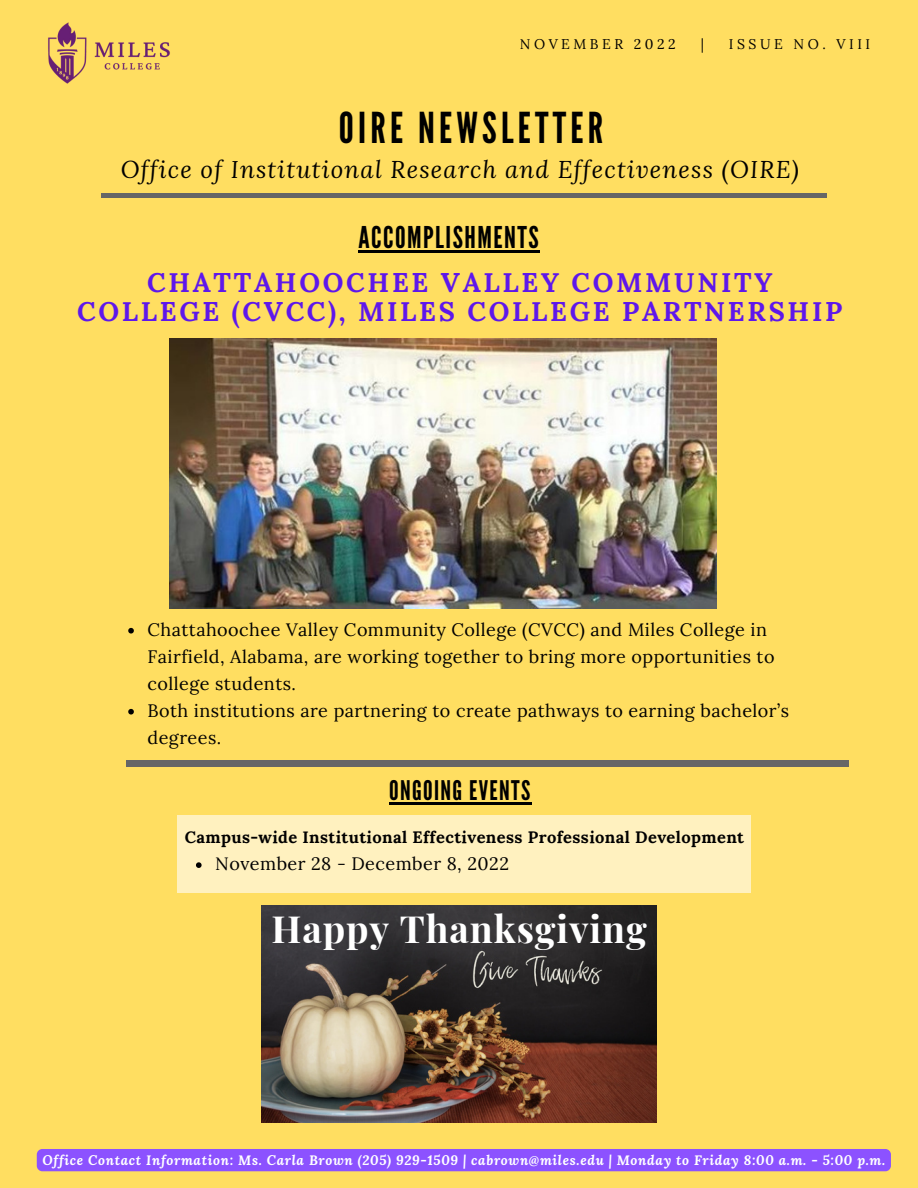
<style>
.page{position:relative;width:918px;height:1188px;background:#ffde61}
.page>*{position:absolute;margin:0;border:0;box-sizing:border-box;transform-origin:0 0}
.t1{font:42.6px "League Gothic";letter-spacing:.1em;color:#000}
.t2{font:700 37.5px "Playfair Display";letter-spacing:.025em;color:#fff}
.t3{font:30px "League Gothic";letter-spacing:.05em;color:#000}
.t4{font:700 27px/29.2px "Lora";letter-spacing:.1em;color:#5e17eb;text-align:center}
.t5{font:27px "League Gothic";letter-spacing:.05em;color:#000}
.t6{font:italic 24px "Lora";letter-spacing:.05em;color:#000}
.t7{font:18px/27px "Lora";letter-spacing:.025em;color:#000}
.t8{font:700 16.5px "Lora";letter-spacing:.025em;color:#000}
.t9{font:13.95px "Lora";letter-spacing:.25em;color:#000}
.t10{font:italic 700 13.5px "Lora";letter-spacing:.05em;color:#fff}
</style>
<div class="page">
<div style="left:101px;top:193px;width:726px;height:5px;background:#666"></div>
<div style="left:126px;top:760px;width:723px;height:7px;background:#666"></div>
<div style="left:177px;top:815px;width:574px;height:78px;background:#fff1bf"></div>
<img style="left:48px;top:22px;width:122px;height:62px">
<img style="left:170px;top:338px;width:547px;height:270px">
<img style="left:262px;top:905px;width:394px;height:217px">
<div style="left:37px;top:1149px;width:854px;height:22px;background:#8c52ff;border-radius:6px"></div>
<svg style="left:128px;top:628px;width:6px;height:6px"></svg>
<svg style="left:128px;top:709px;width:6px;height:6px"></svg>
<hr style="left:359px;top:251px;width:181px;height:2px;background:#000">
<hr style="left:389px;top:802px;width:143px;height:3px;background:#000">
<svg style="left:196px;top:862px;width:6px;height:6px"></svg>
<p class="t9" style="left:520px;top:35px;width:157px">NOVEMBER 2022</p>
<p class="t9" style="left:701px;top:35px;width:5px">|</p>
<p class="t9" style="left:729px;top:35px;width:143px">ISSUE NO. VIII</p>
<h1 class="t1" style="left:339px;top:103px;width:266px">OIRE NEWSLETTER</h1>
<h3 class="t6" style="left:121px;top:153px;width:680px">Office of Institutional Research and Effectiveness (OIRE)</h3>
<h3 class="t3" style="left:359px;top:220px;width:182px">ACCOMPLISHMENTS</h3>
<h3 class="t4" style="left:77px;top:267px;width:767px">CHATTAHOOCHEE VALLEY COMMUNITY<br>COLLEGE (CVCC), MILES COLLEGE PARTNERSHIP</h3>
<p class="t7" style="left:148px;top:616px;width:643px">Chattahoochee Valley Community College (CVCC) and Miles College in Fairfield, Alabama, are working together to bring more opportunities to college students.<br>Both institutions are partnering to create pathways to earning bachelor’s degrees.</p>
<h3 class="t5" style="left:389px;top:775px;width:143px">ONGOING EVENTS</h3>
<p class="t8" style="left:185px;top:827px;width:561px">Campus-wide Institutional Effectiveness Professional Development</p>
<p class="t7" style="left:215px;top:850px;width:295px">November 28 - December 8, 2022</p>
<h2 class="t2" style="left:272px;top:902px;width:377px">Happy Thanksgiving</h2>
<p class="t10" style="left:43px;top:1151px;width:844px">Office Contact Information: Ms. Carla Brown (205) 929-1509 | cabrown@miles.edu | Monday to Friday 8:00 a.m. - 5:00 p.m.</p>
</div>
